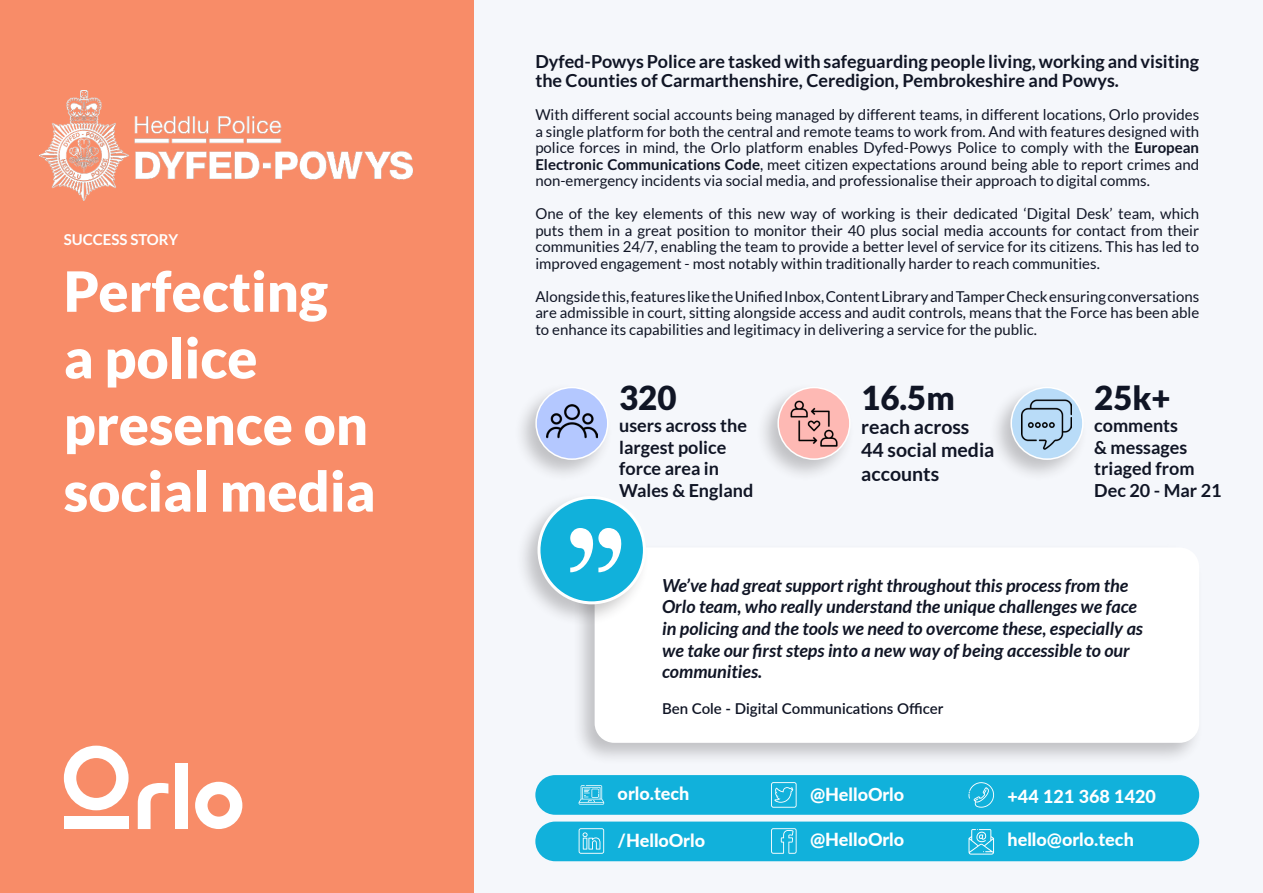
<style>
.page{position:relative;width:1263px;height:893px;background:#f5f7fb}
.page>*{position:absolute;margin:0;border:0;box-sizing:border-box;transform-origin:0 0}
.t1{font:900 55.5px/66.6px "Lato";color:#fff}
.Orlo_Paragraph_Style{font:900 33px "Lato";color:#101525}
.Orlo_Paragraph_Style-2{font:700 19.5px/23.4px "Lato";color:#101525}
.Orlo_Paragraph_Style-3{font:italic 700 18px/21.6px "Lato";color:#101525}
.Orlo_Paragraph_Style-4{font:700 18px/21.6px "Lato";color:#101525}
.Orlo_Paragraph_Style-5{font:800 18px "Lato";color:#fff}
.t2{font:15px/16.5px "Lato";color:#101525;text-align:justify}
.Orlo_Paragraph_Style-6{font:600 15px "Lato";color:#101525}
.t3{font:700 15px "Lato";color:#fff}
.s1{font-weight:700}
</style>
<div class="page">
<div style="left:535px;top:822px;width:664px;height:39px;background:#11b1db;border-radius:20px"></div>
<div style="left:535px;top:775px;width:664px;height:40px;background:#11b1db;border-radius:20px"></div>
<div style="left:572px;top:543px;width:632px;height:222px;background:#231f20;opacity:.25"></div>
<div style="left:595px;top:547px;width:604px;height:196px;background:#fff;border-radius:20px"></div>
<div style="left:515px;top:491px;width:136px;height:136px;background:#231f20;opacity:.25"></div>
<div style="left:539px;top:497px;width:105px;height:106px;background:#11b1db;border-radius:50%"></div>
<div style="left:537px;top:496px;width:109px;height:108px;border:3px solid #fff;border-radius:50%"></div>
<div style="left:0;top:0;width:473px;height:893px;background:#f88c68"></div>
<svg style="left:138px;top:783px;width:30px;height:46px"></svg>
<div style="left:175px;top:763px;width:13px;height:66px;background:#fff"></div>
<svg style="left:64px;top:746px;width:65px;height:64px"></svg>
<svg style="left:195px;top:782px;width:47px;height:47px"></svg>
<div style="left:64px;top:816px;width:64px;height:13px;background:#fff"></div>
<div style="left:513px;top:382px;width:100px;height:100px;background:#231f20;opacity:.25"></div>
<div style="left:536px;top:387px;width:72px;height:72px;background:#b4c8ff;border-radius:50%"></div>
<div style="left:535px;top:387px;width:73px;height:73px;border:2px solid #fff;border-radius:50%"></div>
<div style="left:755px;top:382px;width:100px;height:100px;background:#231f20;opacity:.25"></div>
<div style="left:778px;top:387px;width:72px;height:72px;background:#feb9b4;border-radius:50%"></div>
<div style="left:777px;top:387px;width:73px;height:73px;border:2px solid #fff;border-radius:50%"></div>
<div style="left:988px;top:382px;width:100px;height:100px;background:#231f20;opacity:.25"></div>
<div style="left:1011px;top:387px;width:72px;height:72px;background:#b9dcf8;border-radius:50%"></div>
<div style="left:1010px;top:387px;width:74px;height:73px;border:2px solid #fff;border-radius:50%"></div>
<svg style="left:968px;top:829px;width:26px;height:26px"></svg>
<svg style="left:968px;top:782px;width:26px;height:26px"></svg>
<svg style="left:579px;top:785px;width:25px;height:20px"></svg>
<svg style="left:771px;top:782px;width:26px;height:26px"></svg>
<svg style="left:771px;top:828px;width:26px;height:26px"></svg>
<svg style="left:579px;top:828px;width:25px;height:26px"></svg>
<svg style="left:570px;top:528px;width:52px;height:44px"></svg>
<img style="left:39px;top:91px;width:373px;height:109px">
<img style="left:546px;top:395px;width:51px;height:44px">
<img style="left:790px;top:400px;width:48px;height:47px">
<img style="left:1021px;top:399px;width:50px;height:50px">
<p class="t3" style="left:64px;top:231px;width:116px">SUCCESS STORY</p>
<p class="t1" style="left:64px;top:257px;width:313px">Perfecting<br>a police presence on social media</p>
<p class="Orlo_Paragraph_Style-4" style="left:535px;top:51px;width:665px;line-height:19.8px">Dyfed-Powys Police are tasked with safeguarding people living, working and visiting the Counties of Carmarthenshire, Ceredigion, Pembrokeshire and Powys.</p>
<p class="t2" style="left:535px;top:107px;width:665px">With different social accounts being managed by different teams, in different locations, Orlo provides a single platform for both the central and remote teams to work from. And with features designed with police forces in mind, the Orlo platform enables Dyfed-Powys Police to comply with the <span class="s1">European Electronic Communications Code</span>, meet citizen expectations around being able to report crimes and non-emergency incidents via social media, and professionalise their approach to digital comms.</p>
<p class="t2" style="left:535px;top:206px;width:665px">One of the key elements of this new way of working is their dedicated ‘Digital Desk’ team, which puts them in a great position to monitor their 40 plus social media accounts for contact from their communities 24/7, enabling the team to provide a better level of service for its citizens. This has led to improved engagement - most notably within traditionally harder to reach communities.</p>
<p class="t2" style="left:535px;top:288px;width:665px">Alongside this, features like the Unified Inbox, Content Library and Tamper Check ensuring conversations are admissible in court, sitting alongside access and audit controls, means that the Force has been able to enhance its capabilities and legitimacy in delivering a service for the public.</p>
<p class="Orlo_Paragraph_Style" style="left:619px;top:379px;width:59px">320</p>
<p class="Orlo_Paragraph_Style-4" style="left:619px;top:414px;width:136px">users across the largest police force area in<br>Wales &amp; England</p>
<p class="Orlo_Paragraph_Style" style="left:861px;top:379px;width:95px">16.5m</p>
<p class="Orlo_Paragraph_Style-2" style="left:861px;top:415px;width:135px">reach across<br>44 social media accounts</p>
<p class="Orlo_Paragraph_Style" style="left:1094px;top:379px;width:78px">25k+</p>
<p class="Orlo_Paragraph_Style-4" style="left:1094px;top:414px;width:129px">comments<br>&amp; messages triaged from<br>Dec 20 - Mar 21</p>
<p class="Orlo_Paragraph_Style-3" style="left:662px;top:575px;width:482px">We’ve had great support right throughout this process from the Orlo team, who really understand the unique challenges we face in policing and the tools we need to overcome these, especially as we take our first steps into a new way of being accessible to our communities.</p>
<p class="Orlo_Paragraph_Style-6" style="left:662px;top:698px;width:283px">Ben Cole - Digital Communications Officer</p>
<p class="Orlo_Paragraph_Style-5" style="left:618px;top:780px;width:73px">orlo.tech</p>
<p class="Orlo_Paragraph_Style-5" style="left:1007px;top:783px;width:150px">+44 121 368 1420</p>
<p class="Orlo_Paragraph_Style-5" style="left:1007px;top:826px;width:128px">hello@orlo.tech</p>
<p class="Orlo_Paragraph_Style-5" style="left:810px;top:781px;width:96px">@HelloOrlo</p>
<p class="Orlo_Paragraph_Style-5" style="left:618px;top:827px;width:89px">/HelloOrlo</p>
<p class="Orlo_Paragraph_Style-5" style="left:810px;top:826px;width:96px">@HelloOrlo</p>
</div>
